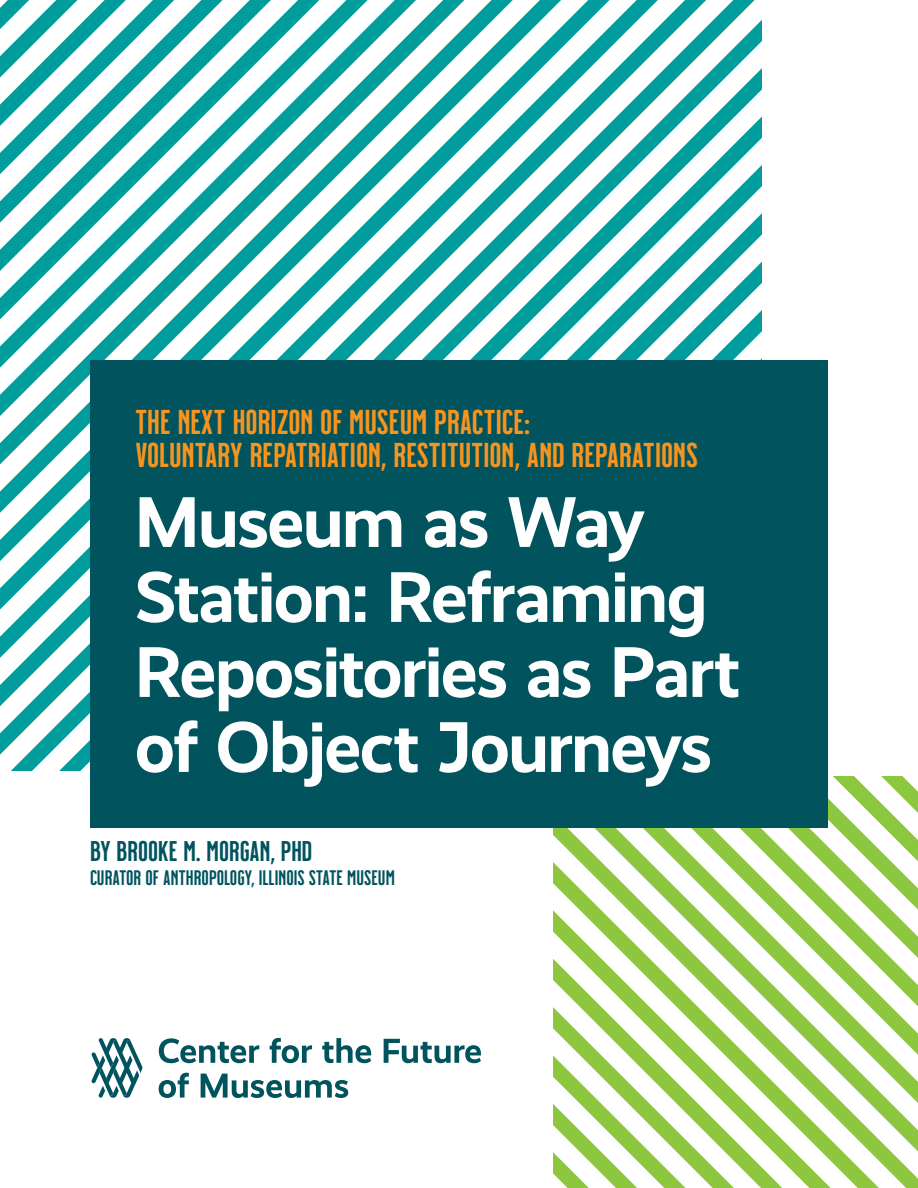
<style>
.page{position:relative;width:918px;height:1188px;background:#fff}
.page>*{position:absolute;margin:0;border:0;box-sizing:border-box;transform-origin:0 0}
.H1_-_Title_48pt{font:700 72px/75px "Realist";letter-spacing:-.025em;color:#fff}
.H3_-_Milkstore_23pt_dark{font:34.5px/33px "Milkstore 02 Clean";color:#f7941e}
.H3_-_Milkstore_23pt_dark-2{font:28.5px "Milkstore 02 Clean";color:#01545e}
.H3_-_Milkstore_23pt_dark-3{font:21px "Milkstore 02 Clean";color:#01545e}
</style>
<div class="page">
<svg style="left:1px;top:0;width:223px;height:713px"></svg>
<svg style="left:224px;top:0;width:537px;height:360px"></svg>
<svg style="left:321px;top:61px;width:440px;height:299px"></svg>
<svg style="left:843px;top:776px;width:75px;height:412px"></svg>
<svg style="left:554px;top:776px;width:289px;height:412px"></svg>
<div style="left:90px;top:360px;width:738px;height:468px;background:#01545e"></div>
<svg style="left:159px;top:1038px;width:100px;height:25px"></svg>
<svg style="left:270px;top:1038px;width:42px;height:25px"></svg>
<svg style="left:322px;top:1038px;width:49px;height:25px"></svg>
<svg style="left:384px;top:1039px;width:97px;height:24px"></svg>
<svg style="left:159px;top:1073px;width:30px;height:25px"></svg>
<svg style="left:201px;top:1074px;width:147px;height:24px"></svg>
<svg style="left:91px;top:1038px;width:52px;height:60px"></svg>
<h3 class="H3_-_Milkstore_23pt_dark" style="left:135px;top:406px;width:565px">THE NEXT HORIZON OF MUSEUM PRACTICE:<br>VOLUNTARY REPATRIATION, RESTITUTION, AND REPARATIONS</h3>
<h1 class="H1_-_Title_48pt" style="left:135px;top:485px;width:607px">Museum as Way<br>Station: Reframing<br>Repositories as Part of Object Journeys</h1>
<h3 class="H3_-_Milkstore_23pt_dark-2" style="left:90px;top:836px;width:224px">BY BROOKE M. MORGAN, PHD</h3>
<h3 class="H3_-_Milkstore_23pt_dark-3" style="left:90px;top:867px;width:306px">CURATOR OF ANTHROPOLOGY, ILLINOIS STATE MUSEUM</h3>
</div>
